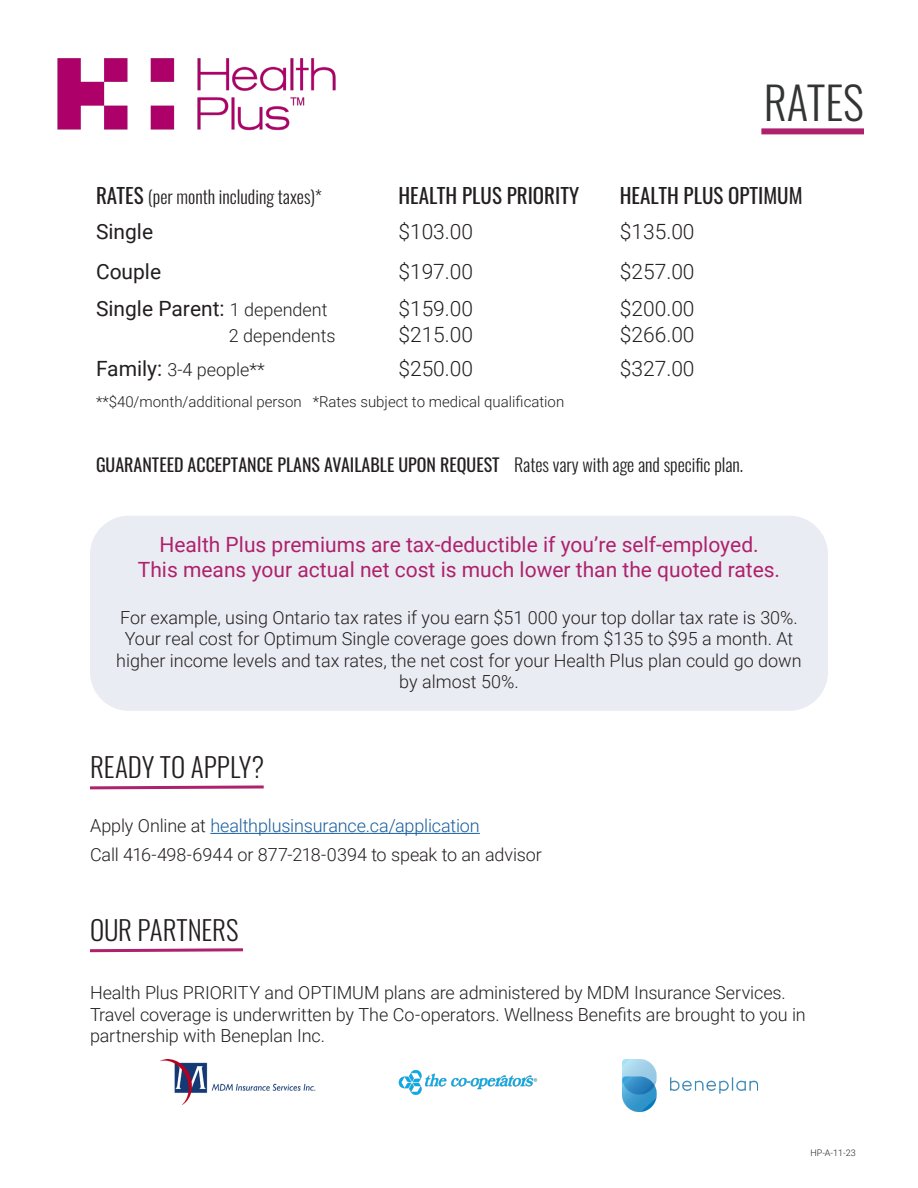
<style>
.page{position:relative;width:918px;height:1188px;background:#fff}
.page>*{position:absolute;margin:0;border:0;box-sizing:border-box;transform-origin:0 0}
.t1{font:300 45px "Oswald";color:#333434}
.t2{font:300 27px "Oswald";color:#231f20}
.t3{font:21px "Roboto";color:#ae216c}
.t4{font:300 21px "Roboto";color:#231f20}
.t5{font:21px "Oswald";color:#231f20}
.t6{font:21px "Roboto";color:#231f20}
.t7{font:300 18px/21.6px "Roboto";color:#231f20;text-align:center}
.t8{font:18px "Oswald";color:#231f20}
.t9{font:300 18px "Roboto";letter-spacing:-.01em;color:#175d9e}
.t10{font:300 18px "Oswald";color:#231f20}
.t11{font:300 15px "Roboto";color:#231f20}
.t12{font:300 9px "Roboto";color:#231f20}
.s1{font-weight:400;font-size:21px}
.s2{font-weight:300;font-size:18px}
.s3{font-weight:300}
.s4{color:#231f20}
</style>
<div class="page">
<img style="left:57px;top:58px;width:279px;height:73px">
<div style="left:90px;top:516px;width:738px;height:195px;background:#e4e6ef;border-radius:39px"></div>
<hr style="left:210px;top:833px;width:270px;height:1px;background:#175d9e">
<div style="left:761px;top:128px;width:103px;height:6px;background:#ae216c"></div>
<svg style="left:90px;top:785px;width:174px;height:5px"></svg>
<svg style="left:90px;top:948px;width:153px;height:5px"></svg>
<img style="left:399px;top:1070px;width:139px;height:25px">
<img style="left:160px;top:1059px;width:156px;height:45px">
<img style="left:623px;top:1059px;width:135px;height:52px">
<p class="t1" style="left:764px;top:63px;width:102px">RATES</p>
<p class="t10" style="left:96px;top:181px;width:227px"><span class="s1">RATES</span> (per month including taxes)*</p>
<p class="t5" style="left:398px;top:177px;width:182px">HEALTH PLUS PRIORITY</p>
<p class="t5" style="left:620px;top:177px;width:184px">HEALTH PLUS OPTIMUM</p>
<p class="t6" style="left:96px;top:217px;width:59px">Single</p>
<p class="t4" style="left:398px;top:217px;width:76px">$103.00</p>
<p class="t4" style="left:620px;top:217px;width:76px">$135.00</p>
<p class="t6" style="left:96px;top:256px;width:67px">Couple</p>
<p class="t4" style="left:398px;top:256px;width:76px">$197.00</p>
<p class="t4" style="left:620px;top:256px;width:76px">$257.00</p>
<p class="t6" style="left:96px;top:294px;width:233px">Single Parent: <span class="s2">1 dependent</span></p>
<p class="t7" style="left:229px;top:324px;width:108px">2 dependents</p>
<p class="t4" style="left:398px;top:294px;width:76px">$159.00</p>
<p class="t4" style="left:398px;top:319px;width:76px">$215.00</p>
<p class="t4" style="left:620px;top:294px;width:76px">$200.00</p>
<p class="t4" style="left:620px;top:319px;width:76px">$266.00</p>
<p class="t7" style="left:96px;top:358px;width:170px"><span class="s1">Family:</span> 3-4 people**</p>
<p class="t4" style="left:398px;top:353px;width:76px">$250.00</p>
<p class="t4" style="left:620px;top:353px;width:76px">$327.00</p>
<p class="t11" style="left:96px;top:391px;width:470px">**$40/month/additional person *Rates subject to medical qualification</p>
<p class="t8" style="left:96px;top:449px;width:649px">GUARANTEED ACCEPTANCE PLANS AVAILABLE UPON REQUEST <span class="s3">Rates vary with age and specific plan.</span></p>
<p class="t3" style="left:159px;top:529px;width:601px">Health Plus premiums are tax-deductible if you’re self-employed.</p>
<p class="t3" style="left:138px;top:555px;width:644px">This means your actual net cost is much lower than the quoted rates.</p>
<p class="t7" style="left:116px;top:606px;width:687px">For example, using Ontario tax rates if you earn $51 000 your top dollar tax rate is 30%.<br>Your real cost for Optimum Single coverage goes down from $135 to $95 a month. At higher income levels and tax rates, the net cost for your Health Plus plan could go down by almost 50%.</p>
<p class="t2" style="left:90px;top:743px;width:176px">READY TO APPLY?</p>
<p class="t9" style="left:90px;top:813px;width:391px"><span class="s4">Apply Online at</span> healthplusinsurance.ca/application</p>
<p class="t7" style="left:90px;top:843px;width:453px">Call 416-498-6944 or 877-218-0394 to speak to an advisor</p>
<p class="t2" style="left:90px;top:906px;width:150px">OUR PARTNERS</p>
<p class="t7" style="left:90px;top:981px;width:717px;text-align:left">Health Plus PRIORITY and OPTIMUM plans are administered by MDM Insurance Services.<br>Travel coverage is underwritten by The Co-operators. Wellness Benefits are brought to you in partnership with Beneplan Inc.</p>
<p class="t12" style="left:810px;top:1147px;width:47px">HP-A-11-23</p>
</div>
